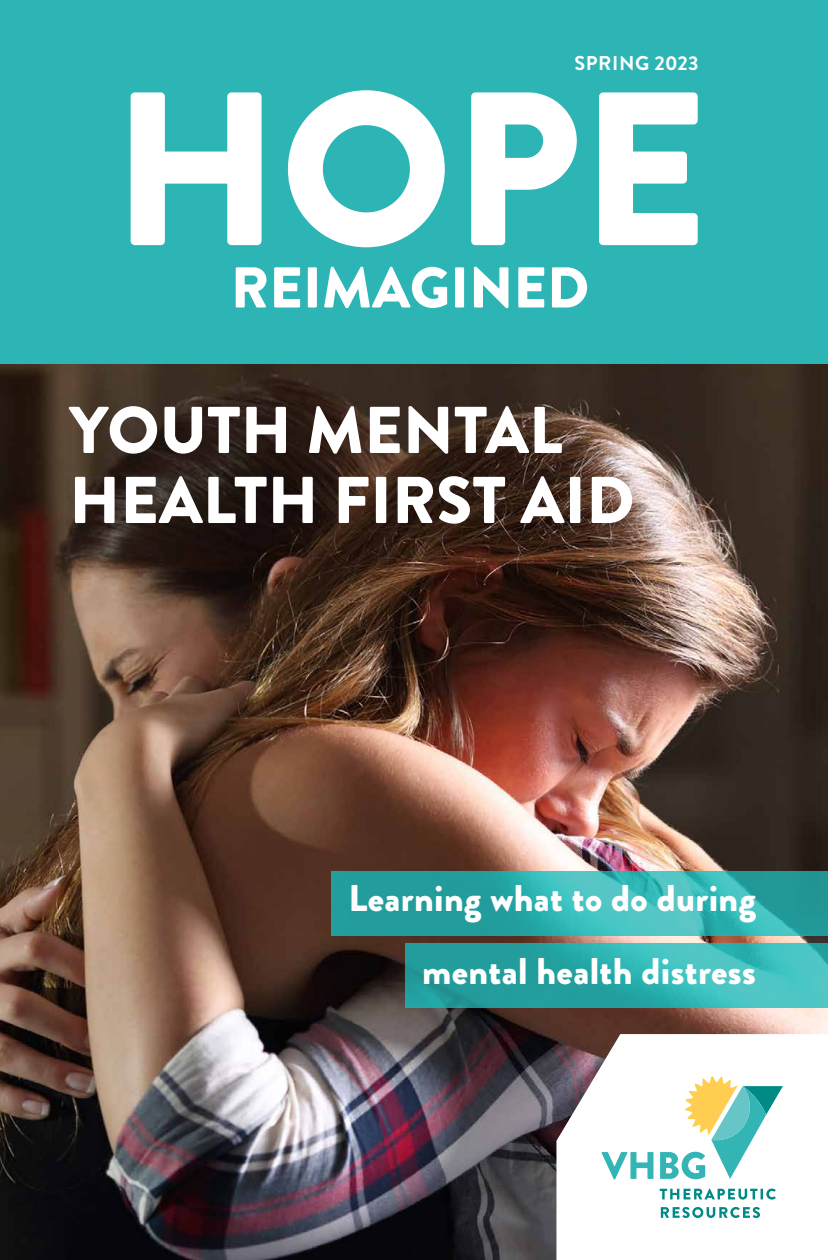
<style>
.page{position:relative;width:828px;height:1260px;background:#fff}
.page>*{position:absolute;margin:0;border:0;box-sizing:border-box;transform-origin:0 0}
.t1{font:900 218.2px "Brandon Grotesque";color:#fff}
.t2{font:900 66px/70px "Brandon Grotesque";color:#fff}
.t3{font:900 57.4px "Brandon Grotesque";color:#fff}
.t4{font:900 37.2px/72.8px "Brandon Grotesque";letter-spacing:.01em;color:#fff;text-align:right}
.t5{font:700 20px "Brandon Grotesque";letter-spacing:.03em;color:#fff}
</style>
<div class="page">
<img style="left:0;top:364px;width:828px;height:896px">
<div style="left:0;top:0;width:828px;height:364px;background:#2db5b5"></div>
<svg style="left:331px;top:871px;width:497px;height:64px;background:#30acab"></svg>
<svg style="left:405px;top:944px;width:423px;height:64px;background:#30aead"></svg>
<svg style="left:556px;top:1034px;width:272px;height:226px"></svg>
<svg style="left:601px;top:1152px;width:52px;height:27px"></svg>
<svg style="left:660px;top:1076px;width:123px;height:103px"></svg>
<svg style="left:660px;top:1189px;width:116px;height:11px"></svg>
<svg style="left:661px;top:1207px;width:99px;height:11px"></svg>
<p class="t5" style="left:574px;top:49px;width:126px">SPRING 2023</p>
<h1 class="t1" style="left:112px;top:15px;width:598px">HOPE</h1>
<h3 class="t3" style="left:231px;top:247px;width:360px">REIMAGINED</h3>
<h2 class="t2" style="left:69px;top:396px;width:567px">YOUTH MENTAL<br>HEALTH FIRST AID</h2>
<p class="t4" style="left:348px;top:862px;width:409px">Learning what to do during mental health distress</p>
</div>
